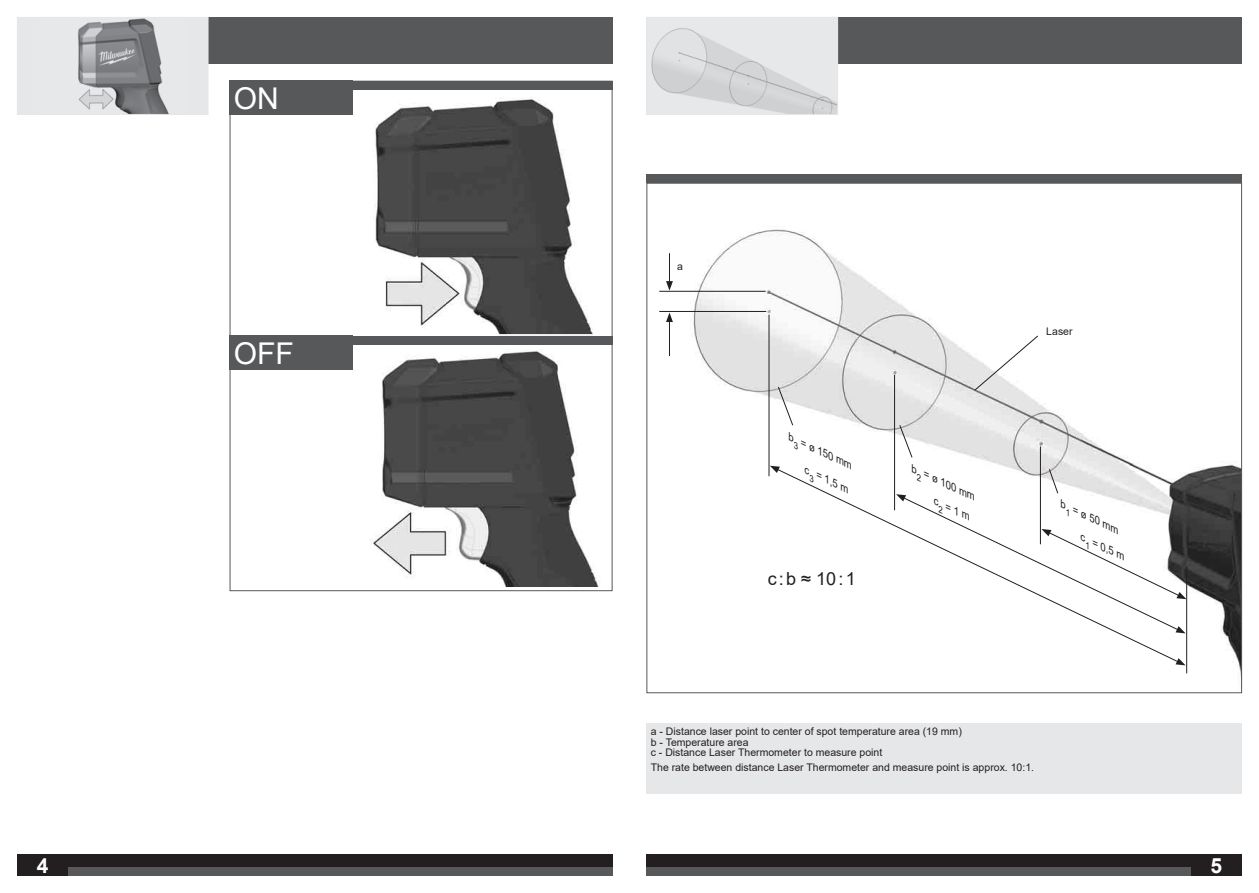
<style>
.page{position:relative;width:1259px;height:893px;background:#fff}
.page>*{position:absolute;margin:0;border:0;box-sizing:border-box;transform-origin:0 0}
.t1{font:30px "Arial";color:#fff}
.t2{font:700 21px "Arial";color:#fff}
.t3{font:18px "Arial";color:#231f20}
.t4{font:10.5px/10.5px "Arial";color:#231f20}
.t5{font:italic 10.5px "Arial";color:#231f20}
</style>
<div class="page">
<div style="left:17px;top:855px;width:595px;height:21px;background:#231f20"></div>
<div style="left:68px;top:867px;width:544px;height:9px;background:#57585a"></div>
<div style="left:646px;top:855px;width:596px;height:21px;background:#231f20"></div>
<div style="left:646px;top:867px;width:545px;height:9px;background:#57585a"></div>
<div style="left:17px;top:17px;width:595px;height:47px;background:#57585a"></div>
<div style="left:646px;top:17px;width:596px;height:47px;background:#57585a"></div>
<div style="left:17px;top:17px;width:191px;height:97px;background:#e6e7e9"></div>
<img style="left:78px;top:19px;width:91px;height:94px">
<div style="left:17px;top:17px;width:191px;height:98px;border:1px solid #e6e7e9"></div>
<img style="left:375px;top:98px;width:218px;height:235px">
<div style="left:230px;top:89px;width:382px;height:247px;border:2px solid #fff"></div>
<img style="left:370px;top:349px;width:230px;height:238px">
<div style="left:230px;top:81px;width:382px;height:8px;background:#57585a"></div>
<div style="left:230px;top:336px;width:382px;height:8px;background:#57585a"></div>
<div style="left:230px;top:81px;width:123px;height:34px;background:#57585a"></div>
<div style="left:230px;top:336px;width:123px;height:34px;background:#57585a"></div>
<img style="left:684px;top:229px;width:556px;height:451px">
<img style="left:648px;top:19px;width:188px;height:94px">
<div style="left:646px;top:17px;width:192px;height:98px;border:1px solid #e6e7e9"></div>
<div style="left:646px;top:174px;width:596px;height:9px;background:#57585a"></div>
<hr style="left:659px;top:291px;width:106px;height:1px;background:#231f20">
<hr style="left:659px;top:311px;width:107px;height:1px;background:#231f20">
<hr style="left:669px;top:320px;width:1px;height:36px;background:#231f20">
<svg style="left:666px;top:313px;width:7px;height:9px"></svg>
<hr style="left:669px;top:253px;width:1px;height:30px;background:#231f20">
<svg style="left:666px;top:281px;width:7px;height:10px"></svg>
<svg style="left:974px;top:335px;width:65px;height:56px"></svg>
<svg style="left:775px;top:468px;width:405px;height:195px"></svg>
<svg style="left:770px;top:466px;width:10px;height:7px"></svg>
<svg style="left:1175px;top:658px;width:10px;height:7px"></svg>
<hr style="left:768px;top:315px;width:1px;height:161px;background:#231f20">
<hr style="left:894px;top:375px;width:1px;height:135px;background:#231f20">
<hr style="left:1040px;top:446px;width:1px;height:98px;background:#231f20">
<hr style="left:1186px;top:566px;width:1px;height:107px;background:#231f20">
<svg style="left:899px;top:424px;width:14px;height:34px"></svg>
<svg style="left:777px;top:386px;width:16px;height:40px"></svg>
<div style="left:646px;top:723px;width:596px;height:71px;background:#e6e7e9"></div>
<svg style="left:789px;top:432px;width:9px;height:18px"></svg>
<svg style="left:896px;top:464px;width:290px;height:169px"></svg>
<svg style="left:805px;top:467px;width:8px;height:15px"></svg>
<h1 class="t1" style="left:234px;top:82px;width:46px">ON</h1>
<h1 class="t1" style="left:234px;top:337px;width:61px">OFF</h1>
<p class="t4" style="left:677px;top:261px;width:7px">a</p>
<p class="t5" style="left:805px;top:437px;width:58px;rotate:25deg">= ø 150 mm</p>
<p class="t5" style="left:820px;top:470px;width:37px;rotate:25deg">= 1,5 m</p>
<h3 class="t3" style="left:767px;top:569px;width:89px">c : b ≈ 10 : 1</h3>
<p class="t5" style="left:928px;top:469px;width:58px;rotate:25deg">= ø 100 mm</p>
<p class="t4" style="left:1046px;top:326px;width:28px">Laser</p>
<p class="t5" style="left:1076px;top:504px;width:52px;rotate:25deg">= ø 50 mm</p>
<p class="t5" style="left:1096px;top:537px;width:37px;rotate:25deg">= 0,5 m</p>
<p class="t4" style="left:651px;top:726px;width:313px">a - Distance laser point to center of spot temperature area (19 mm) b - Temperature area<br>c - Distance Laser Thermometer to measure point</p>
<p class="t4" style="left:651px;top:762px;width:385px">The rate between distance Laser Thermometer and measure point is approx. 10:1.</p>
<h2 class="t2" style="left:37px;top:854px;width:13px">4</h2>
<h2 class="t2" style="left:1210px;top:854px;width:13px">5</h2>
</div>
